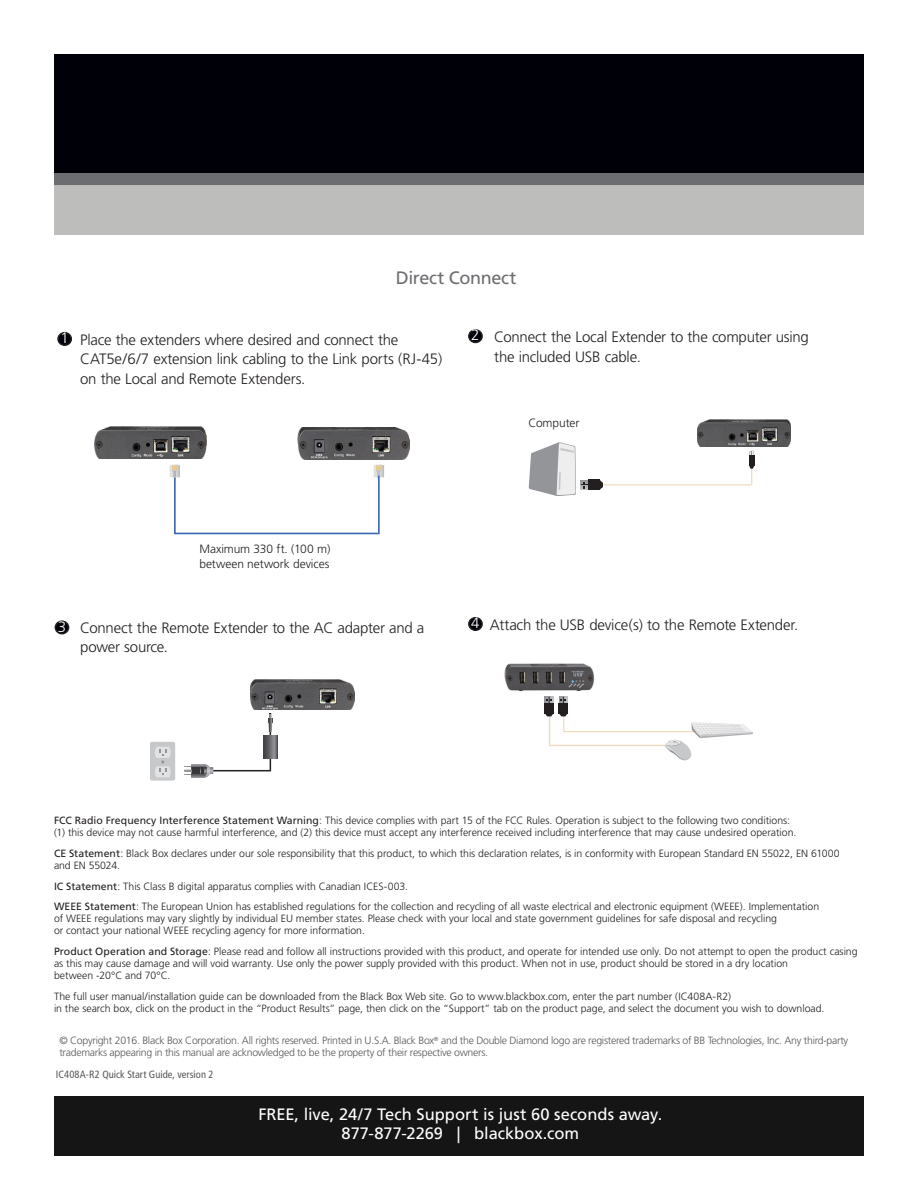
<style>
.page{position:relative;width:918px;height:1188px;background:#fff}
.page>*{position:absolute;margin:0;border:0;box-sizing:border-box;transform-origin:0 0}
.t1{font:18px "Frutiger";letter-spacing:-.02em;color:#6c6d70}
.t2{font:16.5px/19.8px "Frutiger";color:#fff;text-align:center}
.t3{font:300 15px/19.5px "Frutiger";letter-spacing:-.015em;color:#231f20}
.t4{font:300 15px "Frutiger";color:#fff}
.t5{font:300 12px/15px "Frutiger";letter-spacing:-.005em;color:#231f20}
.t6{font:300 10.5px/12px "Frutiger";letter-spacing:-.005em;color:#231f20}
.t7{font:300 10.5px/12px "Frutiger";letter-spacing:-.025em;color:#57585a}
.t8{font:condensed 10.5px "Frutiger";letter-spacing:.005em;color:#57585a}
.s1{font-weight:400}
</style>
<div class="page">
<div style="left:54px;top:54px;width:810px;height:120px;background:#000008"></div>
<div style="left:54px;top:185px;width:810px;height:50px;background:#bdbdbc"></div>
<div style="left:54px;top:173px;width:810px;height:12px;background:#6c6d70"></div>
<div style="left:54px;top:1096px;width:810px;height:60px;background:#161516"></div>
<img style="left:95px;top:427px;width:111px;height:32px">
<img style="left:298px;top:427px;width:111px;height:32px">
<svg style="left:170px;top:464px;width:214px;height:70px"></svg>
<img style="left:250px;top:680px;width:104px;height:30px">
<div style="left:150px;top:742px;width:25px;height:39px;background:#c7c8ca;border-radius:2px"></div>
<svg style="left:155px;top:747px;width:16px;height:31px"></svg>
<svg style="left:184px;top:713px;width:88px;height:65px"></svg>
<svg style="left:263px;top:735px;width:15px;height:23px"></svg>
<div style="left:58px;top:333px;width:13px;height:12px;background:#000008;border-radius:50%"></div>
<div style="left:57px;top:332px;width:15px;height:14px;border:2px solid #231f20;border-radius:50%"></div>
<div style="left:55px;top:621px;width:14px;height:13px;background:#000008;border-radius:50%"></div>
<div style="left:55px;top:620px;width:14px;height:14px;border:2px solid #231f20;border-radius:50%"></div>
<img style="left:697px;top:420px;width:94px;height:27px">
<svg style="left:529px;top:442px;width:226px;height:54px"></svg>
<div style="left:469px;top:330px;width:13px;height:12px;background:#000008;border-radius:50%"></div>
<div style="left:468px;top:329px;width:15px;height:14px;border:2px solid #231f20;border-radius:50%"></div>
<div style="left:469px;top:618px;width:13px;height:12px;background:#000008;border-radius:50%"></div>
<div style="left:468px;top:617px;width:15px;height:14px;border:2px solid #231f20;border-radius:50%"></div>
<img style="left:504px;top:663px;width:91px;height:34px">
<div style="left:559px;top:703px;width:9px;height:11px;background:#231f20"></div>
<svg style="left:559px;top:697px;width:9px;height:6px"></svg>
<div style="left:544px;top:703px;width:10px;height:11px;background:#231f20"></div>
<svg style="left:545px;top:697px;width:8px;height:6px"></svg>
<svg style="left:545px;top:710px;width:208px;height:50px"></svg>
<h1 class="t1" style="left:396px;top:267px;width:122px">Direct Connect</h1>
<h3 class="t4" style="left:60px;top:330px;width:10px">1</h3>
<h3 class="t3" style="left:80px;top:330px;width:364px">Place the extenders where desired and connect the<br>CAT5e/6/7 extension link cabling to the Link ports (RJ-45) on the Local and Remote Extenders.</h3>
<h3 class="t4" style="left:471px;top:327px;width:10px">2</h3>
<h3 class="t3" style="left:494px;top:327px;width:316px">Connect the Local Extender to the computer using the included USB cable.</h3>
<p class="t5" style="left:529px;top:415px;width:52px">Computer</p>
<p class="t5" style="left:199px;top:542px;width:133px">Maximum 330 ft. (100 m) between network devices</p>
<h3 class="t4" style="left:58px;top:618px;width:10px">3</h3>
<h3 class="t3" style="left:80px;top:618px;width:346px">Connect the Remote Extender to the AC adapter and a power source.</h3>
<h3 class="t4" style="left:471px;top:615px;width:10px">4</h3>
<h3 class="t3" style="left:490px;top:615px;width:310px">Attach the USB device(s) to the Remote Extender.</h3>
<p class="t6" style="left:54px;top:815px;width:744px"><span class="s1">FCC Radio Frequency Interference Statement Warning</span>: This device complies with part 15 of the FCC Rules. Operation is subject to the following two conditions: (1) this device may not cause harmful interference, and (2) this device must accept any interference received including interference that may cause undesired operation.</p>
<p class="t6" style="left:54px;top:848px;width:787px"><span class="s1">CE Statement</span>: Black Box declares under our sole responsibility that this product, to which this declaration relates, is in conformity with European Standard EN 55022, EN 61000 and EN 55024.</p>
<p class="t6" style="left:54px;top:876px;width:767px;line-height:20.7px"><span class="s1">IC Statement</span>: This Class B digital apparatus complies with Canadian ICES-003.<br><span class="s1">WEEE Statement</span>: The European Union has established regulations for the collection and recycling of all waste electrical and electronic equipment (WEEE). Implementation</p>
<p class="t6" style="left:54px;top:913px;width:725px">of WEEE regulations may vary slightly by individual EU member states. Please check with your local and state government guidelines for safe disposal and recycling or contact your national WEEE recycling agency for more information.</p>
<p class="t6" style="left:54px;top:945px;width:805px"><span class="s1">Product Operation and Storage</span>: Please read and follow all instructions provided with this product, and operate for intended use only. Do not attempt to open the product casing as this may cause damage and will void warranty. Use only the power supply provided with this product. When not in use, product should be stored in a dry location<br>between -20°C and 70°C.</p>
<p class="t6" style="left:54px;top:990px;width:772px">The full user manual/installation guide can be downloaded from the Black Box Web site. Go to www.blackbox.com, enter the part number (IC408A-R2)<br>in the search box, click on the product in the “Product Results” page, then click on the “Support” tab on the product page, and select the document you wish to download.</p>
<p class="t7" style="left:59px;top:1035px;width:790px">© Copyright 2016. Black Box Corporation. All rights reserved. Printed in U.S.A. Black Box<sup>®</sup> and the Double Diamond logo are registered trademarks of BB Technologies, Inc. Any third-party trademarks appearing in this manual are acknowledged to be the property of their respective owners.</p>
<p class="t8" style="left:56px;top:1068px;width:159px">IC408A-R2 Quick Start Guide, version 2</p>
<h2 class="t2" style="left:258px;top:1104px;width:406px">FREE, live, 24/7 Tech Support is just 60 seconds away.<br>877-877-2269 | blackbox.com</h2>
</div>
